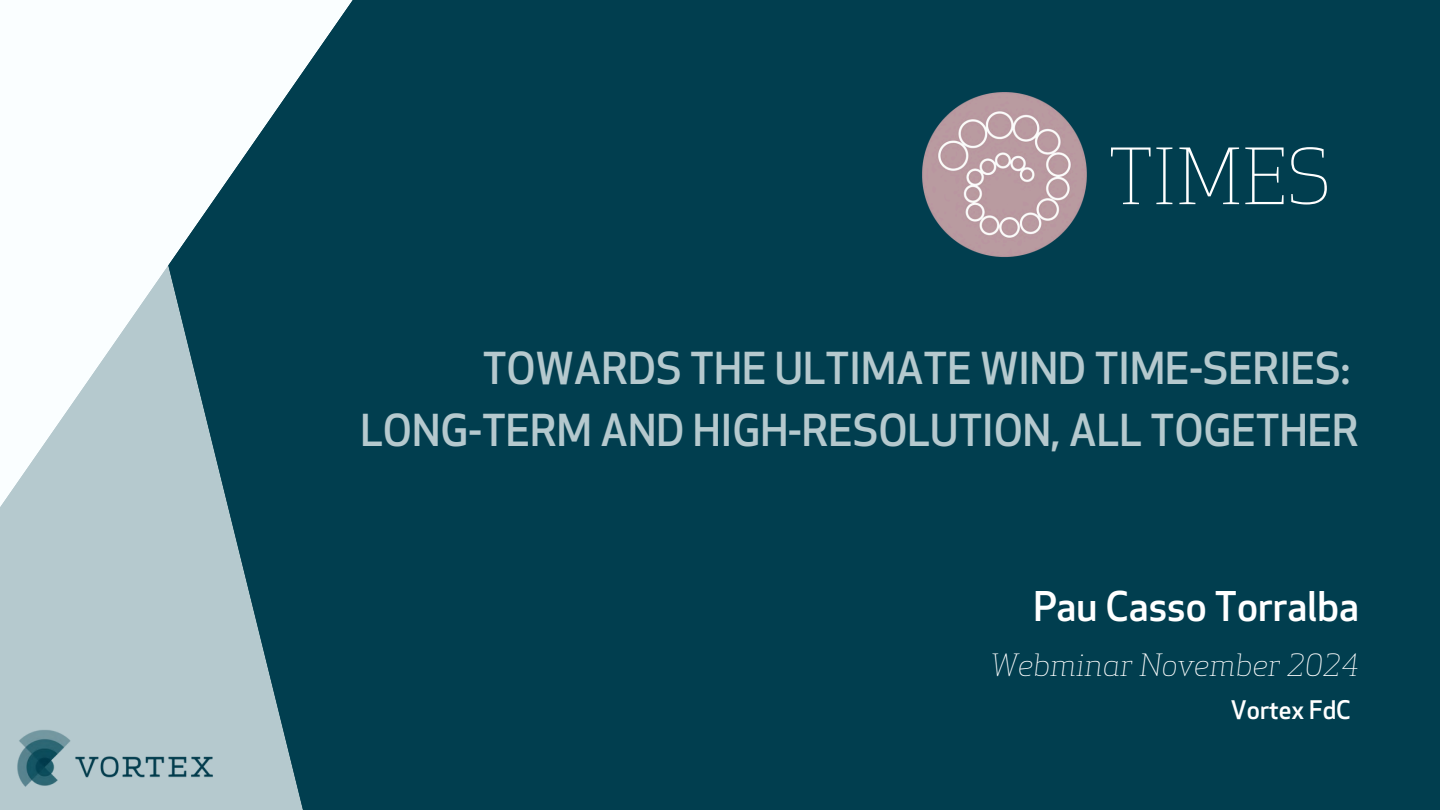
<style>
.page{position:relative;width:1440px;height:810px;background:#013e4f}
.page>*{position:absolute;margin:0;border:0;box-sizing:border-box;transform-origin:0 0}
.t1{font:300 75.5px "Apex Serif";letter-spacing:-.005em;color:#fff}
.t2{font:500 43px/62.2px "Apex New";color:#b5c9ce;text-align:right}
.t3{font:500 40px "Apex New";color:#fff}
.t4{font:italic 300 30px "Apex Serif";color:#fff}
.t5{font:500 25px "Apex New";color:#fff}
</style>
<div class="page">
<svg style="left:0;top:0;width:353px;height:810px"></svg>
<img style="left:14px;top:729px;width:201px;height:63px">
<img style="left:922px;top:92px;width:165px;height:165px">
<p class="t1" style="left:1109px;top:128px;width:224px">TIMES</p>
<p class="t2" style="left:360px;top:342px;width:1000px">TOWARDS THE ULTIMATE WIND TIME-SERIES:<br>LONG-TERM AND HIGH-RESOLUTION, ALL TOGETHER</p>
<h3 class="t3" style="left:1033px;top:591px;width:327px">Pau Casso Torralba</h3>
<h2 class="t4" style="left:991px;top:646px;width:370px">Webminar November 2024</h2>
<h1 class="t5" style="left:1231px;top:701px;width:122px">Vortex FdC</h1>
</div>
